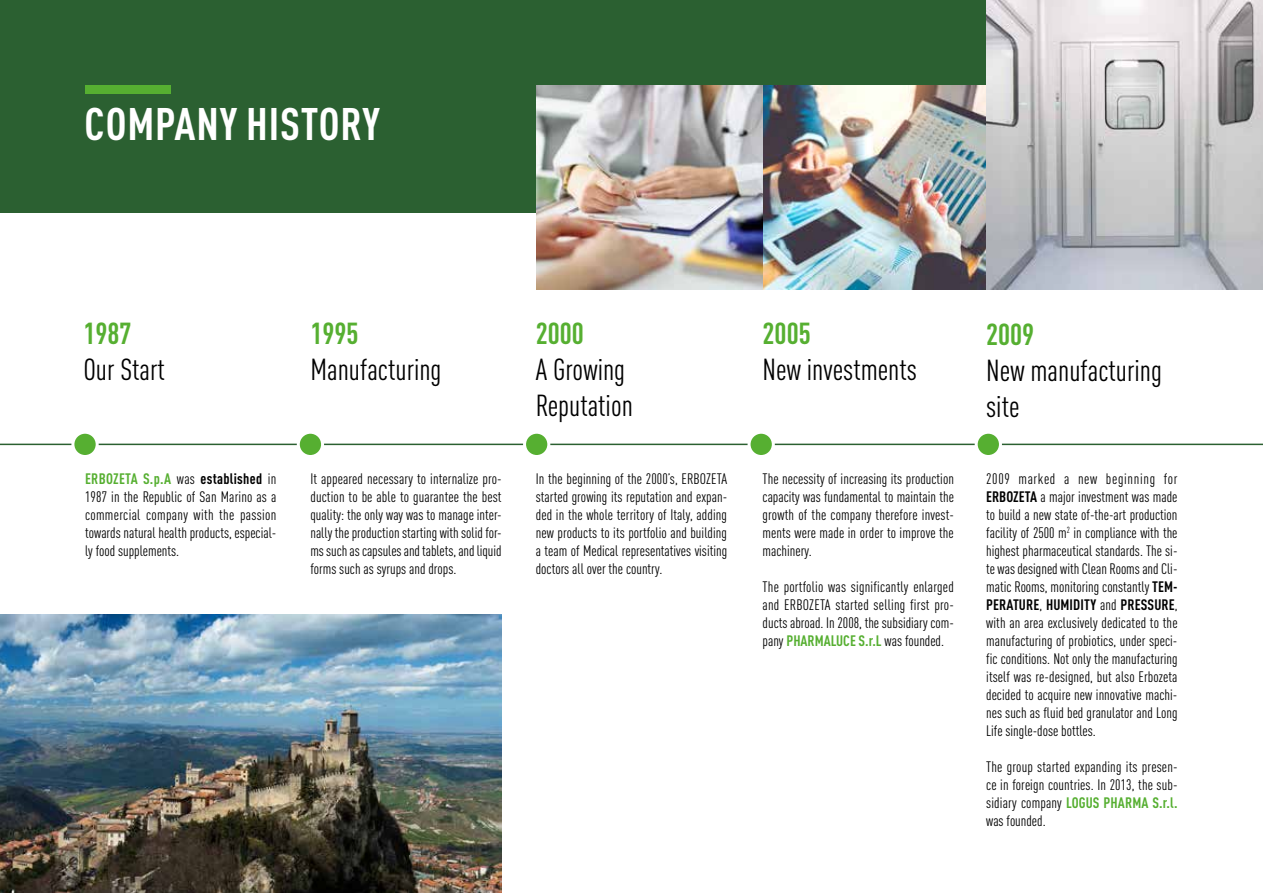
<style>
.page{position:relative;width:1263px;height:893px;background:#fff}
.page>*{position:absolute;margin:0;border:0;box-sizing:border-box;transform-origin:0 0}
.t1{font:700 condensed 45px "DIN Pro";letter-spacing:.02em;color:#fff}
.t2{font:condensed 30px/36px "DIN Pro";color:#000}
.t3{font:700 condensed 30px "DIN Pro";color:#56af31}
.t4{font:condensed 15px/18px "DIN Pro";color:#000;text-align:justify}
.s1{font-weight:700;color:#56af31}
.s2{font-weight:700}
</style>
<div class="page">
<div style="left:0;top:0;width:1263px;height:213px;background:#2b6031"></div>
<hr style="left:0;top:444px;width:1263px;height:1px;background:#2b6031">
<img style="left:0;top:615px;width:502px;height:278px">
<img style="left:762px;top:85px;width:224px;height:205px">
<img style="left:986px;top:0;width:277px;height:290px">
<img style="left:537px;top:85px;width:225px;height:205px">
<div style="left:73px;top:432px;width:24px;height:24px;background:#56af31;border-radius:50%"></div>
<div style="left:71px;top:431px;width:28px;height:27px;border:3px solid #fff;border-radius:50%"></div>
<div style="left:298px;top:432px;width:25px;height:24px;background:#56af31;border-radius:50%"></div>
<div style="left:297px;top:431px;width:27px;height:27px;border:3px solid #fff;border-radius:50%"></div>
<div style="left:524px;top:432px;width:25px;height:24px;background:#56af31;border-radius:50%"></div>
<div style="left:523px;top:431px;width:27px;height:27px;border:3px solid #fff;border-radius:50%"></div>
<div style="left:749px;top:432px;width:24px;height:24px;background:#56af31;border-radius:50%"></div>
<div style="left:747px;top:431px;width:28px;height:27px;border:3px solid #fff;border-radius:50%"></div>
<div style="left:976px;top:432px;width:24px;height:24px;background:#56af31;border-radius:50%"></div>
<div style="left:975px;top:431px;width:27px;height:27px;border:3px solid #fff;border-radius:50%"></div>
<div style="left:85px;top:85px;width:85px;height:9px;background:#56af31"></div>
<h1 class="t1" style="left:84px;top:90px;width:297px">COMPANY HISTORY</h1>
<h2 class="t3" style="left:83px;top:310px;width:50px">1987</h2>
<h2 class="t2" style="left:83px;top:349px;width:83px">Our Start</h2>
<h2 class="t3" style="left:310px;top:310px;width:50px">1995</h2>
<h2 class="t2" style="left:310px;top:349px;width:133px">Manufacturing</h2>
<h2 class="t3" style="left:536px;top:310px;width:50px">2000</h2>
<h2 class="t2" style="left:536px;top:349px;width:99px">A Growing<br>Reputation</h2>
<h2 class="t3" style="left:763px;top:310px;width:50px">2005</h2>
<h2 class="t2" style="left:763px;top:349px;width:156px">New investments</h2>
<h2 class="t3" style="left:986px;top:311px;width:50px">2009</h2>
<h2 class="t2" style="left:986px;top:350px;width:177px">New manufacturing site</h2>
<p class="t4" style="left:85px;top:468px;width:193px"><span class="s1">ERBOZETA S.p.A</span> was <span class="s2">established</span> in 1987 in the Republic of San Marino as a commercial company with the passion towards natural health products, especial&shy;ly food supplements.</p>
<p class="t4" style="left:310px;top:468px;width:193px">It appeared necessary to internalize pro&shy;duction to be able to guarantee the best quality: the only way was to manage inter&shy;nally the production starting with solid for&shy;ms such as capsules and tablets, and liquid forms such as syrups and drops.</p>
<p class="t4" style="left:536px;top:468px;width:193px">In the beginning of the 2000’s, ERBOZETA started growing its reputation and expan&shy;ded in the whole territory of Italy, adding new products to its portfolio and building a team of Medical representatives visiting doctors all over the country.</p>
<p class="t4" style="left:762px;top:468px;width:193px">The necessity of increasing its production capacity was fundamental to maintain the growth of the company therefore invest&shy;ments were made in order to improve the machinery.</p>
<p class="t4" style="left:762px;top:576px;width:193px">The portfolio was significantly enlarged and ERBOZETA started selling first pro&shy;ducts abroad. In 2008, the subsidiary com&shy;pany <span class="s1">PHARMALUCE S.r.L</span> was founded.</p>
<p class="t4" style="left:986px;top:468px;width:193px">2009 marked a new beginning for <span class="s2">ERBOZETA</span> a major investment was made to build a new state of-the-art production facility of 2500 m<sup>2</sup> in compliance with the highest pharmaceutical standards. The si&shy;te was designed with Clean Rooms and Cli&shy;matic Rooms, monitoring constantly <span class="s2">TEM-PERATURE</span>, <span class="s2">HUMIDITY</span> and <span class="s2">PRESSURE</span>, with an area exclusively dedicated to the manufacturing of probiotics, under speci&shy;fic conditions. Not only the manufacturing itself was re-designed, but also Erbozeta decided to acquire new innovative machi&shy;nes such as fluid bed granulator and Long Life single-dose bottles.</p>
<p class="t4" style="left:986px;top:756px;width:193px">The group started expanding its presen&shy;ce in foreign countries. In 2013, the sub&shy;sidiary company <span class="s1">LOGUS PHARMA S.r.l. </span>was founded.</p>
</div>
